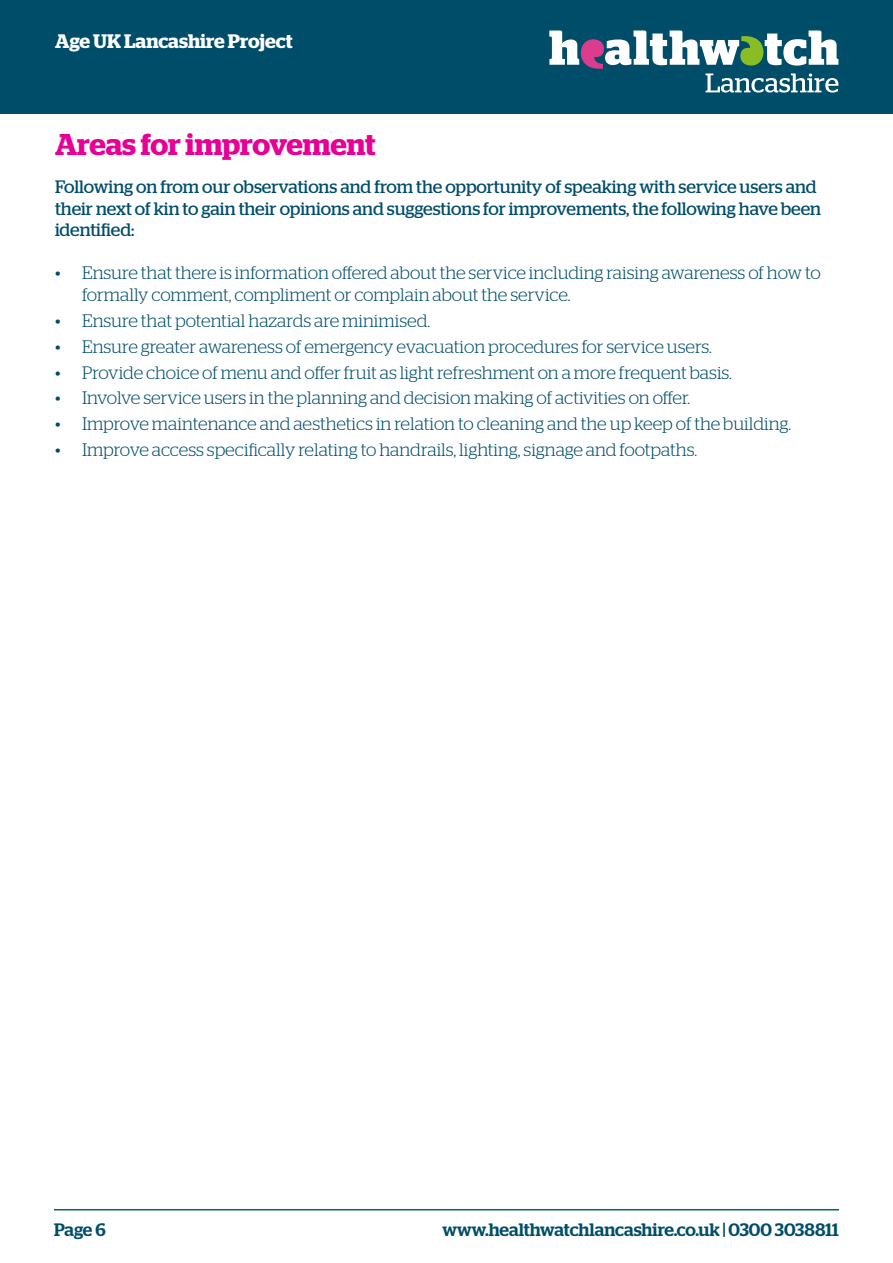
<style>
.page{position:relative;width:893px;height:1263px;background:#fff}
.page>*{position:absolute;margin:0;border:0;box-sizing:border-box;transform-origin:0 0}
.t1{font:600 30px "Stag";letter-spacing:-.005em;color:#e70095}
.t2{font:600 19.5px "Stag";color:#fff}
.t3{font:300 18px/21.6px "Stag";color:#004d6a}
.t4{font:18px/21.6px "Stag";color:#004d6a}
.t5{font:500 18px "Stag";color:#004d6a}
</style>
<div class="page">
<hr style="left:54px;top:1209px;width:785px;height:1px;background:#066">
<div style="left:0;top:0;width:893px;height:114px;background:#004d6a"></div>
<svg style="left:549px;top:31px;width:289px;height:62px"></svg>
<p class="t2" style="left:55px;top:30px;width:239px">Age UK Lancashire Project</p>
<h1 class="t1" style="left:55px;top:127px;width:322px">Areas for improvement</h1>
<p class="t4" style="left:55px;top:176px;width:767px">Following on from our observations and from the opportunity of speaking with service users and their next of kin to gain their opinions and suggestions for improvements, the following have been identified:</p>
<p class="t3" style="left:82px;top:262px;width:740px;text-indent:-27px">• Ensure that there is information offered about the service including raising awareness of how to formally comment, compliment or complain about the service.</p>
<p class="t3" style="left:55px;top:309px;width:377px">• Ensure that potential hazards are minimised.</p>
<p class="t3" style="left:55px;top:335px;width:658px">• Ensure greater awareness of emergency evacuation procedures for service users.</p>
<p class="t3" style="left:55px;top:361px;width:678px">• Provide choice of menu and offer fruit as light refreshment on a more frequent basis.</p>
<p class="t3" style="left:55px;top:387px;width:637px">• Involve service users in the planning and decision making of activities on offer.</p>
<p class="t3" style="left:55px;top:413px;width:738px">• Improve maintenance and aesthetics in relation to cleaning and the up keep of the building.</p>
<p class="t3" style="left:55px;top:439px;width:644px">• Improve access specifically relating to handrails, lighting, signage and footpaths.</p>
<p class="t5" style="left:54px;top:1219px;width:53px">Page 6</p>
<p class="t5" style="left:443px;top:1219px;width:398px">www.healthwatchlancashire.co.uk | 0300 3038811</p>
</div>
